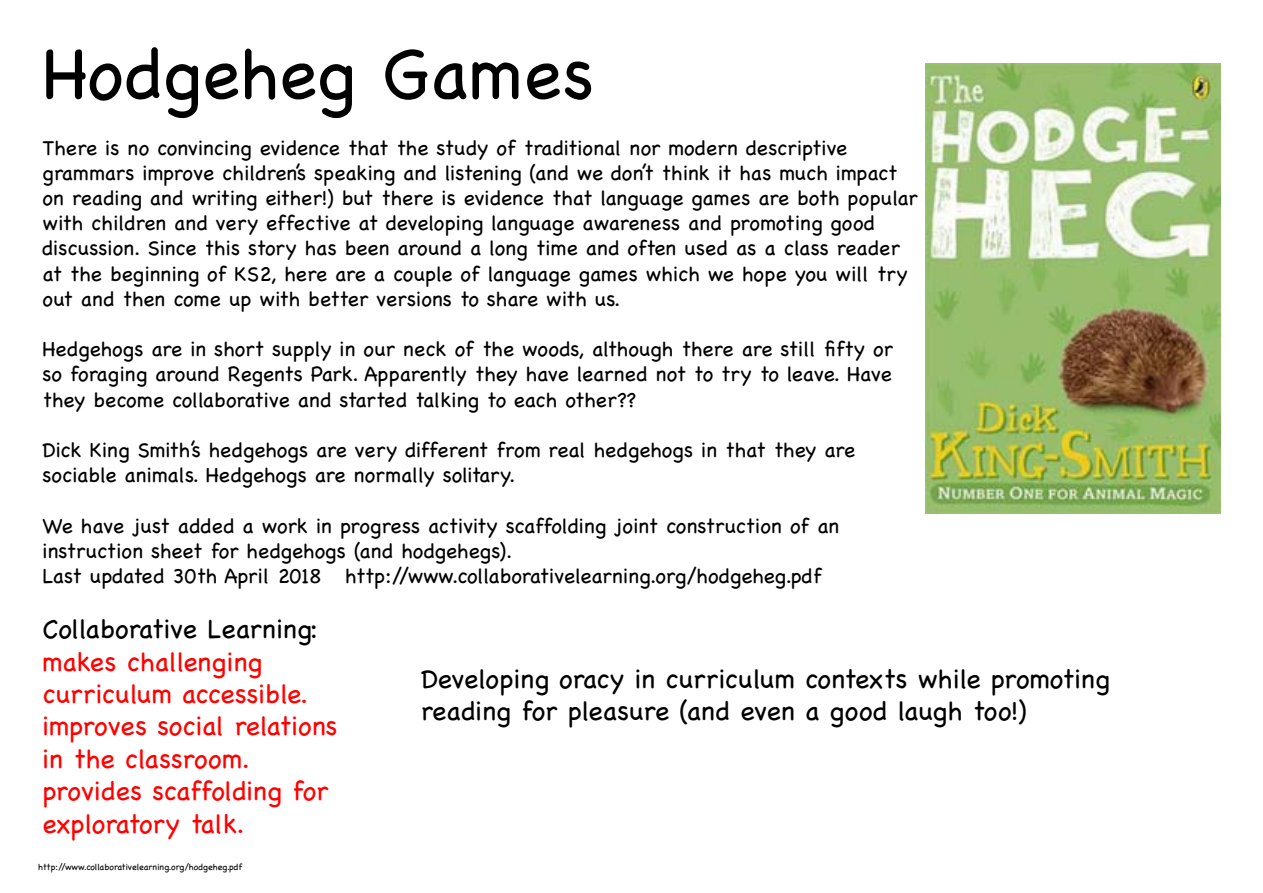
<style>
.page{position:relative;width:1263px;height:893px;background:#fff}
.page>*{position:absolute;margin:0;border:0;box-sizing:border-box;transform-origin:0 0}
.t1{font:72px "Chalkboard";color:#000}
.t2{font:27px/32.4px "Chalkboard";color:#f00}
.t3{font:27px/32.4px "Chalkboard";color:#000}
.t4{font:21px/25.2px "Chalkboard";color:#000}
.t5{font:9px "Chalkboard";color:#000}
</style>
<div class="page">
<img style="left:926px;top:64px;width:294px;height:450px">
<h1 class="t1" style="left:43px;top:31px;width:553px">Hodgeheg Games</h1>
<p class="t4" style="left:43px;top:135px;width:876px">There is no convincing evidence that the study of traditional nor modern descriptive grammars improve children’s speaking and listening (and we don’t think it has much impact on reading and writing either!) but there is evidence that language games are both popular with children and very effective at developing language awareness and promoting good discussion. Since this story has been around a long time and often used as a class reader at the beginning of KS2, here are a couple of language games which we hope you will try out and then come up with better versions to share with us.</p>
<p class="t4" style="left:43px;top:336px;width:852px;text-align:justify">Hedgehogs are in short supply in our neck of the woods, although there are still fifty or so foraging around Regents Park. Apparently they have learned not to try to leave. Have they become collaborative and started talking to each other??</p>
<p class="t4" style="left:43px;top:437px;width:814px">Dick King Smith’s hedgehogs are very different from real hedgehogs in that they are sociable animals. Hedgehogs are normally solitary.</p>
<p class="t4" style="left:43px;top:513px;width:798px">We have just added a work in progress activity scaffolding joint construction of an instruction sheet for hedgehogs (and hodgehegs).<br>Last updated 30th April 2018 http://www.collaborativelearning.org/hodgeheg.pdf</p>
<p class="t3" style="left:43px;top:613px;width:277px">Collaborative Learning:</p>
<p class="t2" style="left:43px;top:645px;width:297px">makes challenging curriculum accessible. improves social relations in the classroom. provides scaffolding for exploratory talk.</p>
<p class="t5" style="left:38px;top:861px;width:206px">http://www.collaborativelearning.org/hodgeheg.pdf</p>
<p class="t3" style="left:421px;top:662px;width:690px">Developing oracy in curriculum contexts while promoting reading for pleasure (and even a good laugh too!)</p>
</div>
